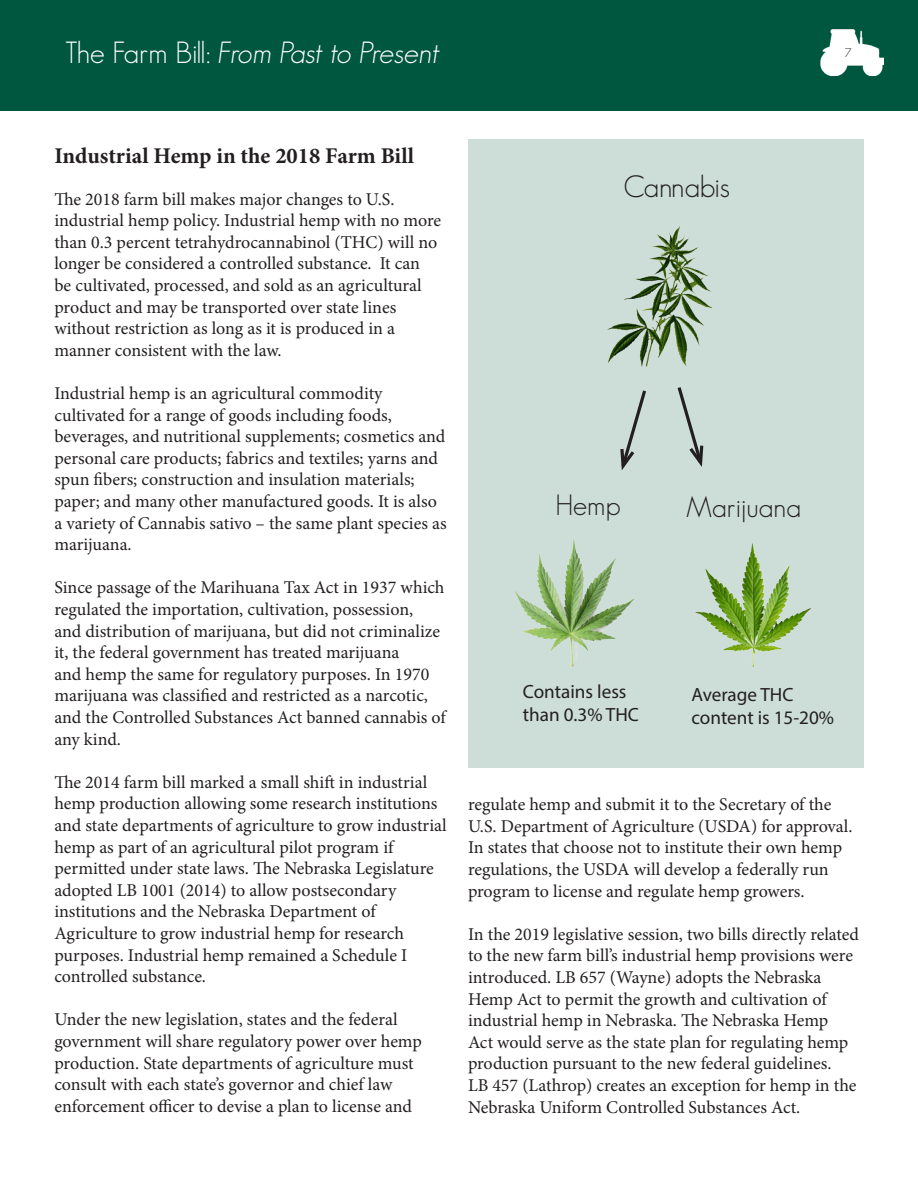
<style>
.page{position:relative;width:918px;height:1188px;background:#fff}
.page>*{position:absolute;margin:0;border:0;box-sizing:border-box;transform-origin:0 0}
.t1{font:300 30.15px "Geosans";color:#231f20}
.t2{font:italic 300 30px "Geosans";color:#fff}
.t3{font:300 28.8px "Geosans";color:#231f20}
.t4{font:700 22.5px "Minion Pro";color:#231f20}
.t5{font:19.2px/23px "Myriad Pro";color:#231f20}
.t6{font:18px/21.6px "Minion Pro";color:#231f20}
.t7{font:300 12px "Geosans";color:#231f20}
.s1{font-style:normal}
</style>
<div class="page">
<div style="left:468px;top:139px;width:396px;height:629px;background:#cdded9"></div>
<svg style="left:620px;top:445px;width:15px;height:25px"></svg>
<svg style="left:689px;top:445px;width:15px;height:22px"></svg>
<img style="left:607px;top:226px;width:106px;height:219px">
<img style="left:514px;top:538px;width:121px;height:129px">
<img style="left:695px;top:543px;width:117px;height:124px">
<div style="left:0;top:0;width:918px;height:110px;background:#005740"></div>
<img style="left:821px;top:29px;width:63px;height:48px">
<p class="t2" style="left:65px;top:36px;width:377px"><span class="s1">The Farm Bill:</span> From Past to Present</p>
<p class="t7" style="left:845px;top:46px;width:8px">7</p>
<p class="t4" style="left:54px;top:140px;width:361px">Industrial Hemp in the 2018 Farm Bill</p>
<p class="t6" style="left:54px;top:188px;width:388px">The 2018 farm bill makes major changes to U.S. industrial hemp policy. Industrial hemp with no more than 0.3 percent tetrahydrocannabinol (THC) will no longer be considered a controlled substance. It can be cultivated, processed, and sold as an agricultural product and may be transported over state lines without restriction as long as it is produced in a manner consistent with the law.</p>
<p class="t6" style="left:54px;top:383px;width:394px">Industrial hemp is an agricultural commodity cultivated for a range of goods including foods, beverages, and nutritional supplements; cosmetics and personal care products; fabrics and textiles; yarns and spun fibers; construction and insulation materials; paper; and many other manufactured goods. It is also a variety of Cannabis sativo – the same plant species as marijuana.</p>
<p class="t6" style="left:54px;top:577px;width:393px">Since passage of the Marihuana Tax Act in 1937 which regulated the importation, cultivation, possession,<br>and distribution of marijuana, but did not criminalize it, the federal government has treated marijuana<br>and hemp the same for regulatory purposes. In 1970 marijuana was classified and restricted as a narcotic, and the Controlled Substances Act banned cannabis of any kind.</p>
<p class="t6" style="left:54px;top:771px;width:394px">The 2014 farm bill marked a small shift in industrial hemp production allowing some research institutions and state departments of agriculture to grow industrial hemp as part of an agricultural pilot program if permitted under state laws. The Nebraska Legislature adopted LB 1001 (2014) to allow postsecondary institutions and the Nebraska Department of Agriculture to grow industrial hemp for research purposes. Industrial hemp remained a Schedule I controlled substance.</p>
<p class="t6" style="left:54px;top:1009px;width:369px">Under the new legislation, states and the federal government will share regulatory power over hemp production. State departments of agriculture must consult with each state’s governor and chief law enforcement officer to devise a plan to license and</p>
<p class="t1" style="left:624px;top:170px;width:108px">Cannabis</p>
<p class="t3" style="left:555px;top:489px;width:67px">Hemp</p>
<p class="t3" style="left:686px;top:491px;width:116px">Marijuana</p>
<p class="t5" style="left:523px;top:679px;width:118px">Contains less than 0.3% THC</p>
<p class="t5" style="left:691px;top:683px;width:144px">Average THC content is 15-20%</p>
<p class="t6" style="left:468px;top:794px;width:386px">regulate hemp and submit it to the Secretary of the U.S. Department of Agriculture (USDA) for approval.<br>In states that choose not to institute their own hemp regulations, the USDA will develop a federally run program to license and regulate hemp growers.</p>
<p class="t6" style="left:468px;top:923px;width:393px">In the 2019 legislative session, two bills directly related to the new farm bill’s industrial hemp provisions were introduced. LB 657 (Wayne) adopts the Nebraska Hemp Act to permit the growth and cultivation of industrial hemp in Nebraska. The Nebraska Hemp<br>Act would serve as the state plan for regulating hemp production pursuant to the new federal guidelines.</p>
<p class="t6" style="left:468px;top:1074px;width:390px">LB 457 (Lathrop) creates an exception for hemp in the<br>Nebraska Uniform Controlled Substances Act.</p>
</div>
